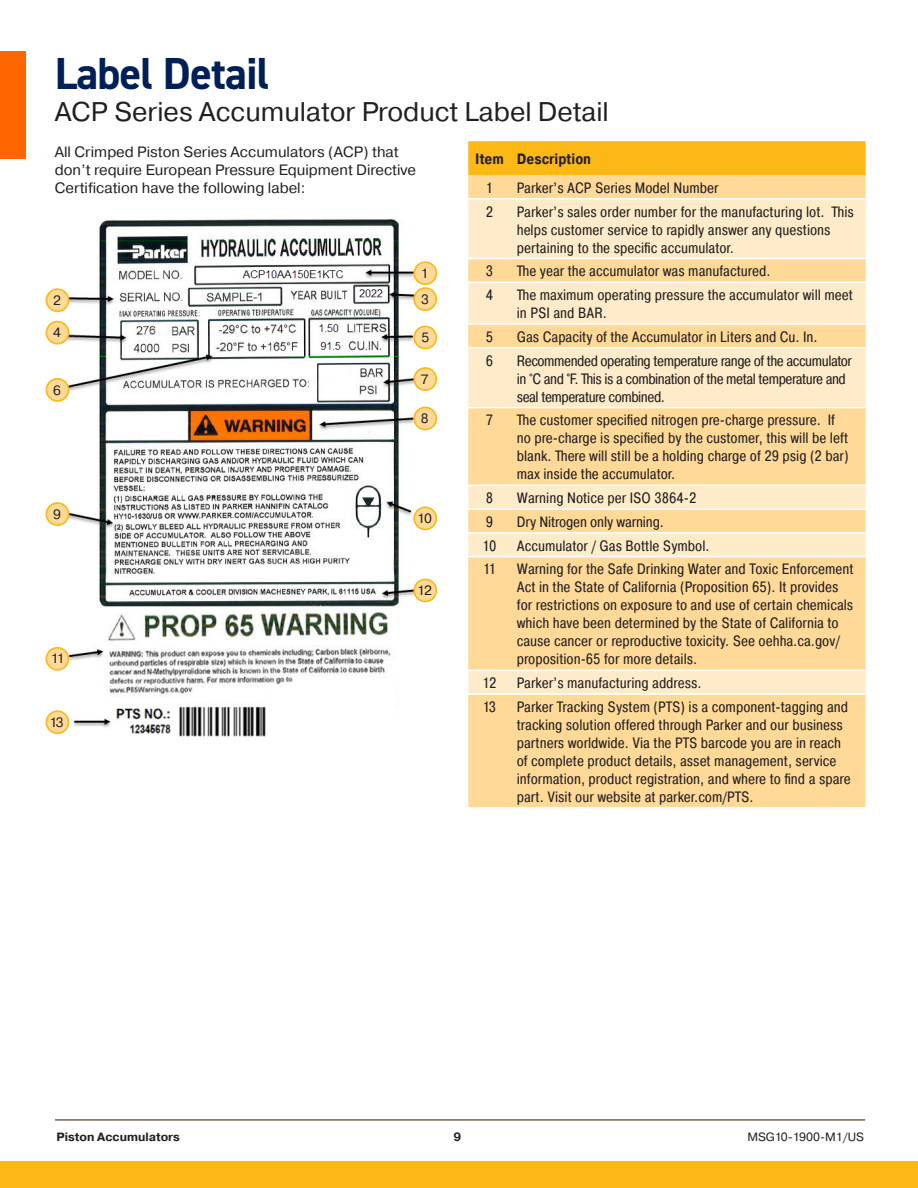
<style>
.page{position:relative;width:918px;height:1188px;background:#fff}
.page>*{position:absolute;margin:0;border:0;box-sizing:border-box;transform-origin:0 0}
.t1{font:700 45px "DIN2014";letter-spacing:-.02em;color:#001f56}
.t2{font:27px "Pragmatica";color:#231f20}
.t3{font:15px/18px "Pragmatica Cond";color:#231f20}
.t4{font:15px/18px "Pragmatica Cond";letter-spacing:-.03em;color:#231f20}
.t5{font:15px/18px "Pragmatica";color:#231f20}
.t6{font:700 15px "Pragmatica Cond";color:#231f20}
.t7{font:13.5px "Pragmatica";letter-spacing:-.085em;color:#231f20}
.t8{font:700 12px "Pragmatica";color:#231f20}
.t9{font:12px "Pragmatica";color:#231f20}
</style>
<div class="page">
<div style="left:0;top:1161px;width:918px;height:27px;background:#fcb814"></div>
<div style="left:0;top:51px;width:25px;height:108px;background:#f60"></div>
<hr style="left:55px;top:1119px;width:810px;height:2px;background:#887d6e">
<div style="left:468px;top:141px;width:398px;height:34px;background:#fcb814"></div>
<div style="left:468px;top:175px;width:398px;height:632px;background:#fed998"></div>
<svg style="left:468px;top:200px;width:398px;height:493px;fill:#feebc9"></svg>
<svg style="left:468px;top:325px;width:398px;height:345px;fill:#fed998"></svg>
<hr style="left:468px;top:198px;width:43px;height:2px;background:#fff">
<hr style="left:511px;top:198px;width:355px;height:2px;background:#fff">
<hr style="left:468px;top:258px;width:43px;height:1px;background:#fff">
<hr style="left:511px;top:258px;width:355px;height:1px;background:#fff">
<hr style="left:468px;top:282px;width:43px;height:1px;background:#fff">
<hr style="left:511px;top:282px;width:355px;height:1px;background:#fff">
<hr style="left:468px;top:323px;width:43px;height:2px;background:#fff">
<hr style="left:511px;top:323px;width:355px;height:2px;background:#fff">
<hr style="left:468px;top:347px;width:43px;height:2px;background:#fff">
<hr style="left:511px;top:347px;width:355px;height:2px;background:#fff">
<hr style="left:468px;top:407px;width:43px;height:1px;background:#fff">
<hr style="left:511px;top:407px;width:355px;height:1px;background:#fff">
<hr style="left:468px;top:485px;width:43px;height:1px;background:#fff">
<hr style="left:511px;top:485px;width:355px;height:1px;background:#fff">
<hr style="left:468px;top:508px;width:43px;height:2px;background:#fff">
<hr style="left:511px;top:508px;width:355px;height:2px;background:#fff">
<hr style="left:468px;top:532px;width:43px;height:2px;background:#fff">
<hr style="left:511px;top:532px;width:355px;height:2px;background:#fff">
<hr style="left:468px;top:556px;width:43px;height:1px;background:#fff">
<hr style="left:511px;top:556px;width:355px;height:1px;background:#fff">
<hr style="left:468px;top:670px;width:43px;height:1px;background:#fff">
<hr style="left:511px;top:670px;width:355px;height:1px;background:#fff">
<hr style="left:468px;top:693px;width:43px;height:2px;background:#fff">
<hr style="left:511px;top:693px;width:355px;height:2px;background:#fff">
<img style="left:45px;top:220px;width:393px;height:517px">
<div style="left:46px;top:289px;width:23px;height:22px;background:#fed998;border-radius:50%"></div>
<div style="left:46px;top:288px;width:23px;height:24px;border:2px solid #fcb814;border-radius:50%"></div>
<div style="left:414px;top:368px;width:22px;height:22px;background:#fed998;border-radius:50%"></div>
<div style="left:413px;top:367px;width:24px;height:24px;border:2px solid #fcb814;border-radius:50%"></div>
<div style="left:414px;top:507px;width:22px;height:22px;background:#fed998;border-radius:50%"></div>
<div style="left:413px;top:507px;width:24px;height:23px;border:2px solid #fcb814;border-radius:50%"></div>
<div style="left:414px;top:579px;width:22px;height:23px;background:#fed998;border-radius:50%"></div>
<div style="left:413px;top:579px;width:24px;height:23px;border:2px solid #fcb814;border-radius:50%"></div>
<div style="left:46px;top:648px;width:23px;height:22px;background:#fed998;border-radius:50%"></div>
<div style="left:46px;top:647px;width:23px;height:24px;border:2px solid #fcb814;border-radius:50%"></div>
<div style="left:46px;top:711px;width:23px;height:22px;background:#fed998;border-radius:50%"></div>
<div style="left:46px;top:710px;width:23px;height:24px;border:2px solid #fcb814;border-radius:50%"></div>
<div style="left:414px;top:262px;width:22px;height:22px;background:#fed998;border-radius:50%"></div>
<div style="left:413px;top:261px;width:24px;height:24px;border:2px solid #fcb814;border-radius:50%"></div>
<div style="left:414px;top:326px;width:22px;height:23px;background:#fed998;border-radius:50%"></div>
<div style="left:413px;top:326px;width:24px;height:23px;border:2px solid #fcb814;border-radius:50%"></div>
<div style="left:414px;top:407px;width:22px;height:23px;background:#fed998;border-radius:50%"></div>
<div style="left:413px;top:407px;width:24px;height:23px;border:2px solid #fcb814;border-radius:50%"></div>
<div style="left:46px;top:503px;width:23px;height:22px;background:#fed998;border-radius:50%"></div>
<div style="left:46px;top:502px;width:23px;height:24px;border:2px solid #fcb814;border-radius:50%"></div>
<div style="left:46px;top:379px;width:23px;height:22px;background:#fed998;border-radius:50%"></div>
<div style="left:46px;top:378px;width:23px;height:24px;border:2px solid #fcb814;border-radius:50%"></div>
<div style="left:46px;top:322px;width:23px;height:22px;background:#fed998;border-radius:50%"></div>
<div style="left:46px;top:321px;width:23px;height:24px;border:2px solid #fcb814;border-radius:50%"></div>
<div style="left:414px;top:288px;width:22px;height:22px;background:#fed998;border-radius:50%"></div>
<div style="left:413px;top:287px;width:24px;height:24px;border:2px solid #fcb814;border-radius:50%"></div>
<p class="t1" style="left:55px;top:44px;width:216px">Label Detail</p>
<p class="t2" style="left:55px;top:95px;width:555px">ACP Series Accumulator Product Label Detail</p>
<p class="t5" style="left:55px;top:143px;width:363px">All Crimped Piston Series Accumulators (ACP) that don’t require European Pressure Equipment Directive<br>Certification have the following label:</p>
<p class="t6" style="left:475px;top:150px;width:30px">Item</p>
<p class="t6" style="left:517px;top:150px;width:76px">Description</p>
<p class="t3" style="left:486px;top:179px;width:9px">1</p>
<p class="t3" style="left:517px;top:179px;width:203px">Parker’s ACP Series Model Number</p>
<p class="t3" style="left:486px;top:202px;width:9px">2</p>
<p class="t3" style="left:517px;top:202px;width:339px">Parker’s sales order number for the manufacturing lot. This helps customer service to rapidly answer any questions pertaining to the specific accumulator.</p>
<p class="t3" style="left:486px;top:262px;width:9px">3</p>
<p class="t3" style="left:517px;top:262px;width:255px">The year the accumulator was manufactured.</p>
<p class="t3" style="left:486px;top:286px;width:9px">4</p>
<p class="t3" style="left:517px;top:286px;width:338px">The maximum operating pressure the accumulator will meet in PSI and BAR.</p>
<p class="t3" style="left:486px;top:328px;width:9px">5</p>
<p class="t3" style="left:517px;top:328px;width:302px">Gas Capacity of the Accumulator in Liters and Cu. In.</p>
<p class="t3" style="left:486px;top:351px;width:9px">6</p>
<p class="t4" style="left:517px;top:351px;width:337px">Recommended operating temperature range of the accumulator in °C and °F. This is a combination of the metal temperature and seal temperature combined.</p>
<p class="t3" style="left:486px;top:411px;width:9px">7</p>
<p class="t3" style="left:517px;top:411px;width:333px">The customer specified nitrogen pre-charge pressure. If no pre-charge is specified by the customer, this will be left blank. There will still be a holding charge of 29 psig (2 bar) max inside the accumulator.</p>
<p class="t3" style="left:486px;top:489px;width:9px">8</p>
<p class="t3" style="left:517px;top:489px;width:181px">Warning Notice per ISO 3864-2</p>
<p class="t3" style="left:486px;top:513px;width:9px">9</p>
<p class="t3" style="left:517px;top:513px;width:149px">Dry Nitrogen only warning.</p>
<p class="t3" style="left:483px;top:536px;width:15px">10</p>
<p class="t3" style="left:517px;top:536px;width:194px">Accumulator / Gas Bottle Symbol.</p>
<p class="t3" style="left:483px;top:560px;width:14px">11</p>
<p class="t3" style="left:517px;top:560px;width:338px">Warning for the Safe Drinking Water and Toxic Enforcement Act in the State of California (Proposition 65). It provides for restrictions on exposure to and use of certain chemicals which have been determined by the State of California to cause cancer or reproductive toxicity. See oehha.ca.gov/ proposition-65 for more details.</p>
<p class="t3" style="left:483px;top:674px;width:15px">12</p>
<p class="t3" style="left:517px;top:674px;width:186px">Parker’s manufacturing address.</p>
<p class="t3" style="left:483px;top:698px;width:15px">13</p>
<p class="t3" style="left:517px;top:698px;width:335px">Parker Tracking System (PTS) is a component-tagging and tracking solution offered through Parker and our business partners worldwide. Via the PTS barcode you are in reach of complete product details, asset management, service information, product registration, and where to find a spare part. Visit our website at parker.com/PTS.</p>
<p class="t7" style="left:421px;top:265px;width:9px">1</p>
<p class="t7" style="left:421px;top:291px;width:9px">3</p>
<p class="t7" style="left:53px;top:292px;width:9px">2</p>
<p class="t7" style="left:53px;top:324px;width:9px">4</p>
<p class="t7" style="left:421px;top:329px;width:9px">5</p>
<p class="t7" style="left:421px;top:371px;width:9px">7</p>
<p class="t7" style="left:53px;top:382px;width:9px">6</p>
<p class="t7" style="left:421px;top:410px;width:9px">8</p>
<p class="t7" style="left:53px;top:506px;width:9px">9</p>
<p class="t7" style="left:417px;top:510px;width:16px">10</p>
<p class="t7" style="left:417px;top:582px;width:16px">12</p>
<p class="t7" style="left:51px;top:650px;width:15px">11</p>
<p class="t7" style="left:49px;top:714px;width:16px">13</p>
<p class="t8" style="left:57px;top:1129px;width:125px">Piston Accumulators</p>
<p class="t8" style="left:453px;top:1129px;width:9px">9</p>
<p class="t9" style="left:747px;top:1129px;width:118px">MSG10-1900-M1/US</p>
</div>
